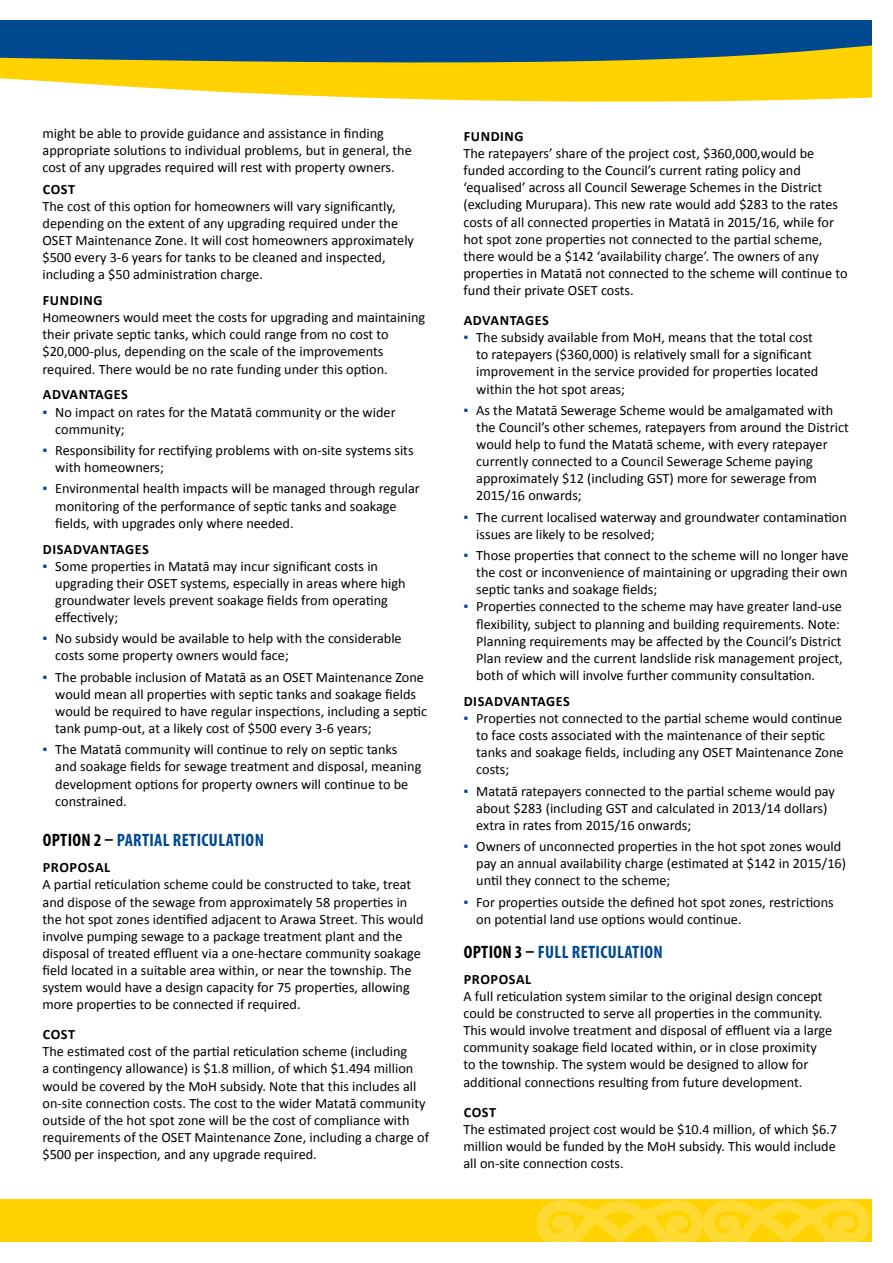
<style>
.page{position:relative;width:893px;height:1263px;background:#fff}
.page>*{position:absolute;margin:0;border:0;box-sizing:border-box;transform-origin:0 0}
.t1{font:700 condensed 18px "Myriad Pro";letter-spacing:.02em;color:#004990}
.t2{font:14.25px/17.1px "Calibri";color:#000}
.t3{font:700 14.25px "Calibri";letter-spacing:.04em;color:#000}
.s1{font-family:"Arial";color:#004990}
.s2{color:#000}
</style>
<div class="page">
<div style="left:0;top:1199px;width:872px;height:43px;background:#ffd200"></div>
<svg style="left:536px;top:1200px;width:334px;height:42px"></svg>
<div style="left:0;top:20px;width:872px;height:23px;background:#004990"></div>
<svg style="left:0;top:43px;width:872px;height:59px;background:#b9b143"></svg>
<p class="t2" style="left:43px;top:125px;width:371px">might be able to provide guidance and assistance in finding appropriate solutions to individual problems, but in general, the cost of any upgrades required will rest with property owners.</p>
<p class="t3" style="left:43px;top:180px;width:34px">COST</p>
<p class="t2" style="left:43px;top:198px;width:373px">The cost of this option for homeowners will vary significantly, depending on the extent of any upgrading required under the OSET Maintenance Zone. It will cost homeowners approximately $500 every 3-6 years for tanks to be cleaned and inspected, including a $50 administration charge.</p>
<p class="t3" style="left:43px;top:291px;width:61px">FUNDING</p>
<p class="t2" style="left:43px;top:309px;width:384px">Homeowners would meet the costs for upgrading and maintaining their private septic tanks, which could range from no cost to $20,000-plus, depending on the scale of the improvements required. There would be no rate funding under this option.</p>
<p class="t3" style="left:43px;top:386px;width:87px">ADVANTAGES</p>
<p class="t2" style="left:55px;top:403px;width:342px;text-indent:-13px"><span class="s1">▪</span> No impact on rates for the Matatā community or the wider community;</p>
<p class="t2" style="left:55px;top:442px;width:360px;text-indent:-13px"><span class="s1">▪</span> Responsibility for rectifying problems with on-site systems sits with homeowners;</p>
<p class="t2" style="left:55px;top:480px;width:366px;text-indent:-13px"><span class="s1">▪</span> Environmental health impacts will be managed through regular monitoring of the performance of septic tanks and soakage fields, with upgrades only where needed.</p>
<p class="t3" style="left:43px;top:540px;width:108px">DISADVANTAGES</p>
<p class="t2" style="left:55px;top:557px;width:352px;text-indent:-13px"><span class="s1">▪</span> Some properties in Matatā may incur significant costs in upgrading their OSET systems, especially in areas where high groundwater levels prevent soakage fields from operating effectively;</p>
<p class="t2" style="left:55px;top:630px;width:348px;text-indent:-13px"><span class="s1">▪</span> No subsidy would be available to help with the considerable costs some property owners would face;</p>
<p class="t2" style="left:55px;top:668px;width:373px;text-indent:-13px"><span class="s1">▪</span> The probable inclusion of Matatā as an OSET Maintenance Zone would mean all properties with septic tanks and soakage fields would be required to have regular inspections, including a septic tank pump-out, at a likely cost of $500 every 3-6 years;</p>
<p class="t2" style="left:55px;top:741px;width:368px;text-indent:-13px"><span class="s1">▪</span> The Matatā community will continue to rely on septic tanks and soakage fields for sewage treatment and disposal, meaning development options for property owners will continue to be constrained.</p>
<p class="t1" style="left:43px;top:829px;width:223px"><span class="s2">OPTION 2 –</span> PARTIAL RETICULATION</p>
<p class="t3" style="left:43px;top:858px;width:69px">PROPOSAL</p>
<p class="t2" style="left:43px;top:876px;width:383px">A partial reticulation scheme could be constructed to take, treat and dispose of the sewage from approximately 58 properties in the hot spot zones identified adjacent to Arawa Street. This would involve pumping sewage to a package treatment plant and the disposal of treated effluent via a one-hectare community soakage field located in a suitable area within, or near the township. The system would have a design capacity for 75 properties, allowing more properties to be connected if required.</p>
<p class="t3" style="left:43px;top:1025px;width:34px">COST</p>
<p class="t2" style="left:43px;top:1043px;width:388px">The estimated cost of the partial reticulation scheme (including<br>a contingency allowance) is $1.8 million, of which $1.494 million would be covered by the MoH subsidy. Note that this includes all on-site connection costs. The cost to the wider Matatā community outside of the hot spot zone will be the cost of compliance with requirements of the OSET Maintenance Zone, including a charge of $500 per inspection, and any upgrade required.</p>
<p class="t3" style="left:464px;top:127px;width:61px">FUNDING</p>
<p class="t2" style="left:463px;top:145px;width:386px">The ratepayers’ share of the project cost, $360,000,would be funded according to the Council’s current rating policy and ‘equalised’ across all Council Sewerage Schemes in the District (excluding Murupara). This new rate would add $283 to the rates costs of all connected properties in Matatā in 2015/16, while for hot spot zone properties not connected to the partial scheme, there would be a $142 ‘availability charge’. The owners of any properties in Matatā not connected to the scheme will continue to fund their private OSET costs.</p>
<p class="t3" style="left:464px;top:311px;width:87px">ADVANTAGES</p>
<p class="t2" style="left:476px;top:329px;width:344px;text-indent:-13px"><span class="s1">▪</span> The subsidy available from MoH, means that the total cost to ratepayers ($360,000) is relatively small for a significant improvement in the service provided for properties located within the hot spot areas;</p>
<p class="t2" style="left:476px;top:402px;width:374px;text-indent:-13px"><span class="s1">▪</span> As the Matatā Sewerage Scheme would be amalgamated with the Council’s other schemes, ratepayers from around the District would help to fund the Matatā scheme, with every ratepayer currently connected to a Council Sewerage Scheme paying approximately $12 (including GST) more for sewerage from 2015/16 onwards;</p>
<p class="t2" style="left:476px;top:508px;width:372px;text-indent:-13px"><span class="s1">▪</span> The current localised waterway and groundwater contamination issues are likely to be resolved;</p>
<p class="t2" style="left:476px;top:547px;width:374px;text-align:justify;text-indent:-13px"><span class="s1">▪</span> Those properties that connect to the scheme will no longer have the cost or inconvenience of maintaining or upgrading their own septic tanks and soakage fields;</p>
<p class="t2" style="left:476px;top:598px;width:368px;text-indent:-13px"><span class="s1">▪</span> Properties connected to the scheme may have greater land-use flexibility, subject to planning and building requirements. Note:<br>Planning requirements may be affected by the Council’s District Plan review and the current landslide risk management project, both of which will involve further community consultation.</p>
<p class="t3" style="left:464px;top:692px;width:108px">DISADVANTAGES</p>
<p class="t2" style="left:476px;top:710px;width:369px;text-indent:-13px"><span class="s1">▪</span> Properties not connected to the partial scheme would continue to face costs associated with the maintenance of their septic tanks and soakage fields, including any OSET Maintenance Zone costs;</p>
<p class="t2" style="left:476px;top:782px;width:360px;text-indent:-13px"><span class="s1">▪</span> Matatā ratepayers connected to the partial scheme would pay about $283 (including GST and calculated in 2013/14 dollars) extra in rates from 2015/16 onwards;</p>
<p class="t2" style="left:476px;top:838px;width:371px;text-indent:-13px"><span class="s1">▪</span> Owners of unconnected properties in the hot spot zones would pay an annual availability charge (estimated at $142 in 2015/16) until they connect to the scheme;</p>
<p class="t2" style="left:476px;top:893px;width:359px;text-indent:-13px"><span class="s1">▪</span> For properties outside the defined hot spot zones, restrictions on potential land use options would continue.</p>
<p class="t1" style="left:464px;top:941px;width:201px"><span class="s2">OPTION 3 –</span> FULL RETICULATION</p>
<p class="t3" style="left:464px;top:970px;width:69px">PROPOSAL</p>
<p class="t2" style="left:463px;top:988px;width:370px">A full reticulation system similar to the original design concept could be constructed to serve all properties in the community.<br>This would involve treatment and disposal of effluent via a large community soakage field located within, or in close proximity to the township. The system would be designed to allow for additional connections resulting from future development.</p>
<p class="t3" style="left:464px;top:1103px;width:34px">COST</p>
<p class="t2" style="left:463px;top:1120px;width:375px;text-align:justify">The estimated project cost would be $10.4 million, of which $6.7 million would be funded by the MoH subsidy. This would include all on-site connection costs.</p>
</div>
